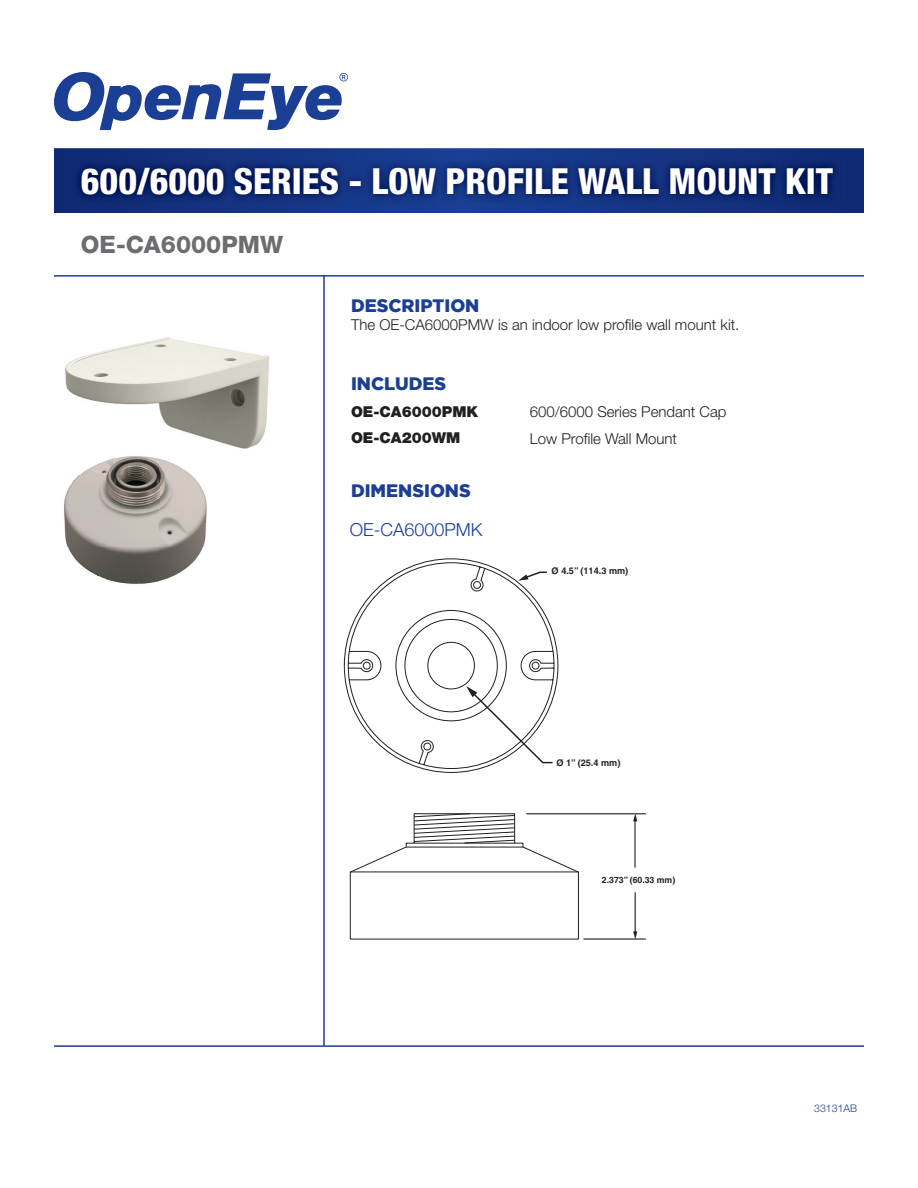
<style>
.page{position:relative;width:918px;height:1188px;background:#fff}
.page>*{position:absolute;margin:0;border:0;box-sizing:border-box;transform-origin:0 0}
.t1{font:800 condensed 36px "Helvetica Neue";color:#fff}
.t2{font:800 24px "Helvetica Neue";color:#6c6d70}
.t3{font:900 18px "Gotham";color:#1b3f94}
.t4{font:300 18px "Helvetica Neue";color:#1b3f94}
.t5{font:300 15px "Helvetica Neue";color:#231f20}
.t6{font:900 15px "Helvetica Neue";color:#231f20}
.t7{font:300 10.5px "Helvetica Neue";color:#1b3f94}
.t8{font:700 9.15px "Helvetica";color:#231f20}
.t9{font:700 8.7px "Helvetica";color:#231f20}
</style>
<div class="page">
<svg style="left:54px;top:72px;width:294px;height:58px"></svg>
<svg style="left:54px;top:148px;width:810px;height:65px;background:#163482"></svg>
<img style="left:73px;top:159px;width:769px;height:45px">
<hr style="left:54px;top:1045px;width:810px;height:2px;background:#1b3f94">
<hr style="left:323px;top:275px;width:2px;height:771px;background:#1b3f94">
<hr style="left:54px;top:275px;width:810px;height:2px;background:#1b3f94">
<img style="left:64px;top:508px;width:42px;height:71px">
<img style="left:106px;top:508px;width:101px;height:76px">
<svg style="left:344px;top:558px;width:215px;height:215px"></svg>
<svg style="left:518px;top:571px;width:30px;height:10px"></svg>
<svg style="left:466px;top:686px;width:88px;height:78px"></svg>
<svg style="left:350px;top:813px;width:229px;height:127px"></svg>
<hr style="left:526px;top:813px;width:120px;height:1px;background:#231f20">
<hr style="left:583px;top:938px;width:63px;height:2px;background:#231f20">
<hr style="left:635px;top:892px;width:1px;height:41px;background:#231f20">
<svg style="left:633px;top:931px;width:4px;height:8px"></svg>
<hr style="left:634px;top:820px;width:2px;height:48px;background:#231f20">
<svg style="left:633px;top:814px;width:4px;height:7px"></svg>
<img style="left:65px;top:337px;width:205px;height:112px">
<img style="left:64px;top:443px;width:148px;height:65px">
<h1 class="t1" style="left:81px;top:159px;width:754px">600/6000 SERIES - LOW PROFILE WALL MOUNT KIT</h1>
<h2 class="t2" style="left:81px;top:230px;width:204px">OE-CA6000PMW</h2>
<p class="t3" style="left:351px;top:295px;width:130px">DESCRIPTION</p>
<p class="t5" style="left:351px;top:316px;width:390px">The OE-CA6000PMW is an indoor low profile wall mount kit.</p>
<p class="t3" style="left:351px;top:373px;width:97px">INCLUDES</p>
<p class="t6" style="left:351px;top:402px;width:129px">OE-CA6000PMK</p>
<p class="t5" style="left:530px;top:402px;width:198px">600/6000 Series Pendant Cap</p>
<p class="t6" style="left:351px;top:429px;width:111px">OE-CA200WM</p>
<p class="t5" style="left:530px;top:429px;width:149px">Low Profile Wall Mount</p>
<p class="t3" style="left:351px;top:480px;width:121px">DIMENSIONS</p>
<p class="t4" style="left:350px;top:519px;width:134px">OE-CA6000PMK</p>
<p class="t8" style="left:552px;top:565px;width:78px">Ø 4.5” (114.3 mm)</p>
<p class="t8" style="left:557px;top:757px;width:65px">Ø 1” (25.4 mm)</p>
<p class="t9" style="left:602px;top:875px;width:75px">2.373” (60.33 mm)</p>
<p class="t7" style="left:814px;top:1102px;width:44px">33131AB</p>
</div>
